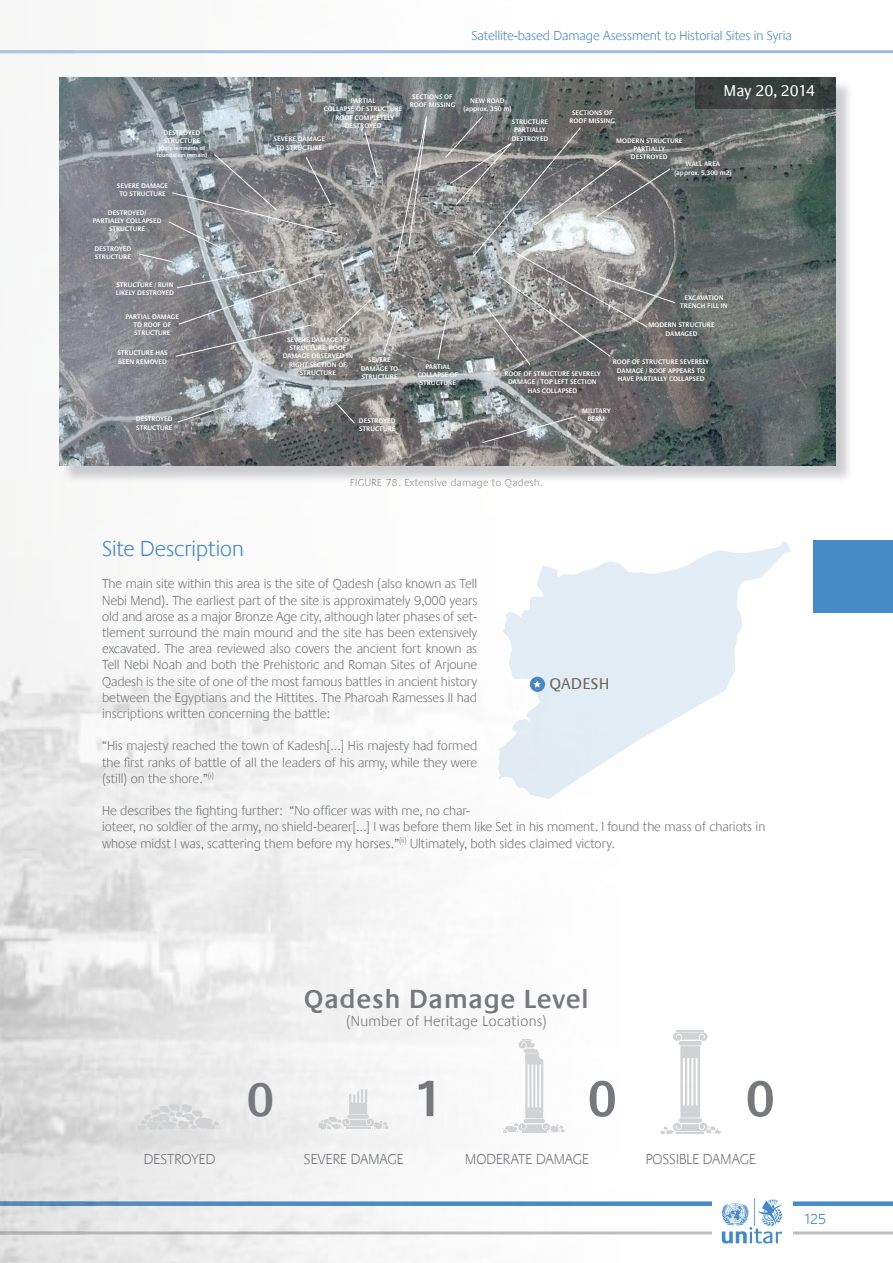
<style>
.page{position:relative;width:893px;height:1263px;background:#fff}
.page>*{position:absolute;margin:0;border:0;box-sizing:border-box;transform-origin:0 0}
.t1{font:600 52.5px "Praxis LT";color:#76787b}
.t2{font:600 49.5px "Praxis LT";color:#76787b}
.t3{font:600 27px "Praxis LT";letter-spacing:.025em;color:#76787b}
.t4{font:300 22.5px "Praxis LT";color:#478ac8}
.t5{font:16.2px "Praxis LT";letter-spacing:-.01em;color:#fff;scale:.94 1}
.t6{font:16.05px "Praxis LT";color:#716557}
.t7{font:300 15px "Praxis LT";color:#76787b}
.t8{font:300 15px "Praxis LT";letter-spacing:.025em;color:#76787b}
.t9{font:300 15px "Praxis LT";color:#478ac8}
.t10{font:300 13.5px/16.2px "Praxis LT";color:#76787b;text-align:justify}
.t11{font:300 13.5px "Praxis LT";color:#478ac8}
.t12{font:300 10.5px "Praxis LT";letter-spacing:.05em;color:#898b8e}
.t13{font:600 6.9px/8.2px "Praxis LT";color:#fff;text-align:center}
.t14{font:600 5.7px/6.9px "Praxis LT";color:#fff;text-align:center}
</style>
<div class="page">
<hr style="left:0;top:50px;width:893px;height:3px;background:#a0bbe1">
<div style="left:0;top:1201px;width:893px;height:5px;background:#478ac8"></div>
<hr style="left:0;top:1231px;width:893px;height:3px;background:#bcbdc0">
<img style="left:742px;top:1198px;width:50px;height:46px">
<img style="left:0;top:50px;width:742px;height:1213px">
<svg style="left:498px;top:541px;width:293px;height:258px;fill:#e3edf5"></svg>
<div style="left:530px;top:677px;width:15px;height:15px;background:#4787c2;border-radius:50%"></div>
<svg style="left:533px;top:680px;width:8px;height:7px"></svg>
<svg style="left:318px;top:1089px;width:71px;height:40px"></svg>
<hr style="left:677px;top:1030px;width:27px;height:2px;background:#d1d2d4">
<svg style="left:673px;top:1032px;width:35px;height:85px"></svg>
<div style="left:678px;top:1118px;width:24px;height:5px;background:#d1d2d4;border-radius:2px"></div>
<svg style="left:660px;top:1123px;width:61px;height:12px"></svg>
<svg style="left:139px;top:1104px;width:82px;height:26px;background:#dbdcdd"></svg>
<svg style="left:502px;top:1039px;width:63px;height:94px"></svg>
<div style="left:62px;top:80px;width:792px;height:404px;background:#bcbdc0;opacity:.75"></div>
<img style="left:60px;top:77px;width:775px;height:388px">
<svg style="left:335px;top:401px;width:21px;height:23px"></svg>
<svg style="left:481px;top:415px;width:96px;height:29px;background:#898a8b"></svg>
<svg style="left:437px;top:115px;width:239px;height:251px;background:#878888"></svg>
<svg style="left:695px;top:77px;width:140px;height:32px;background:#3a413f"></svg>
<svg style="left:176px;top:404px;width:52px;height:19px"></svg>
<svg style="left:138px;top:115px;width:290px;height:242px;background:#929496"></svg>
<div style="left:814px;top:540px;width:79px;height:73px;background:#478ac8"></div>
<p class="t13" style="left:164px;top:129px;width:38px;text-align:left">DESTROYED<br>STRUCTURE</p>
<p class="t14" style="left:157px;top:145px;width:51px">(Only remnents of foundation remain)</p>
<p class="t13" style="left:117px;top:182px;width:53px">SEVERE DAMAGE<br>TO STRUCTURE</p>
<p class="t13" style="left:93px;top:208px;width:70px">DESTROYED/<br>PARTIALLY COLLAPSED<br>STRUCTURE</p>
<p class="t13" style="left:95px;top:245px;width:38px;text-align:left">DESTROYED<br>STRUCTURE</p>
<p class="t13" style="left:116px;top:280px;width:60px;text-align:left">STRUCTURE / RUIN<br>LIKELY DESTROYED</p>
<p class="t13" style="left:126px;top:313px;width:55px">PARTIAL DAMAGE<br>TO ROOF OF<br>STRUCTURE</p>
<p class="t13" style="left:117px;top:349px;width:52px;text-align:left">STRUCTURE HAS<br>BEEN REMOVED</p>
<p class="t13" style="left:136px;top:415px;width:38px;text-align:left">DESTROYED<br>STRUCTURE</p>
<p class="t11" style="left:472px;top:28px;width:322px">Satellite-based Damage Asessment to Historial Sites in Syria</p>
<p class="t13" style="left:410px;top:92px;width:47px">SECTIONS OF<br>ROOF MISSING</p>
<p class="t13" style="left:324px;top:97px;width:80px">PARTIAL<br>COLLAPSE OF STRUCTURE / ROOF COMPLETELY<br>DESTROYED</p>
<p class="t13" style="left:463px;top:97px;width:49px">NEW ROAD (approx. 350 m)</p>
<p class="t13" style="left:274px;top:135px;width:53px">SEVERE DAMAGE<br>TO STRUCTURE</p>
<p class="t13" style="left:512px;top:118px;width:38px">STRUCTURE<br>PARTIALLY<br>DESTROYED</p>
<p class="t13" style="left:569px;top:109px;width:47px">SECTIONS OF<br>ROOF MISSING</p>
<p class="t13" style="left:616px;top:136px;width:68px">MODERN STRUCTURE<br>PARTIALLY<br>DESTROYED</p>
<p class="t5" style="left:723px;top:82px;width:99px">May 20, 2014</p>
<p class="t13" style="left:674px;top:160px;width:59px">WALL AREA (approx. 5,300 m2)</p>
<p class="t13" style="left:283px;top:336px;width:72px">SEVERE DAMAGE TO<br>STRUCTURE. ROOF<br>DAMAGE OBSERVED IN<br>RIGHT SECTION OF<br>STRUCTURE</p>
<p class="t13" style="left:361px;top:356px;width:39px">SEVERE<br>DAMAGE TO<br>STRUCTURE</p>
<p class="t13" style="left:417px;top:363px;width:42px">PARTIAL<br>COLLAPSE OF<br>STRUCTURE</p>
<p class="t13" style="left:359px;top:416px;width:38px;text-align:left">DESTROYED<br>STRUCTURE</p>
<p class="t13" style="left:504px;top:370px;width:98px">ROOF OF STRUCTURE SEVERELY<br>DAMAGE / TOP LEFT SECTION<br>HAS COLLAPSED</p>
<p class="t13" style="left:680px;top:294px;width:49px">EXCAVATION<br>TRENCH FILL IN</p>
<p class="t13" style="left:648px;top:321px;width:68px">MODERN STRUCTURE<br>DAMAGED</p>
<p class="t13" style="left:613px;top:358px;width:98px">ROOF OF STRUCTURE SEVERELY<br>DAMAGE / ROOF APPEARS TO<br>HAVE PARTIALLY COLLAPSED</p>
<p class="t13" style="left:582px;top:407px;width:30px">MILITARY<br>BERM</p>
<p class="t12" style="left:350px;top:477px;width:194px">FIGURE 78. Extensive damage to Qadesh.</p>
<h3 class="t4" style="left:102px;top:536px;width:143px">Site Description</h3>
<p class="t10" style="left:102px;top:576px;width:377px">The main site within this area is the site of Qadesh (also known as Tell Nebi Mend). The earliest part of the site is approximately 9,000 years old and arose as a major Bronze Age city, although later phases of set&shy;tlement surround the main mound and the site has been extensively excavated. The area reviewed also covers the ancient fort known as Tell Nebi Noah and both the Prehistoric and Roman Sites of Arjoune Qadesh is the site of one of the most famous battles in ancient history between the Egyptians and the Hittites. The Pharoah Ramesses II had inscriptions written concerning the battle:</p>
<p class="t10" style="left:102px;top:738px;width:377px">“His majesty reached the town of Kadesh[...] His majesty had formed the first ranks of battle of all the leaders of his army, while they were (still) on the shore.”<sup>(i)</sup></p>
<p class="t10" style="left:102px;top:803px;width:665px;text-align:left">He describes the fighting further: “No officer was with me, no char-<br>ioteer, no soldier of the army, no shield-bearer[…] I was before them like Set in his moment. I found the mass of chariots in whose midst I was, scattering them before my horses.”<sup>(ii)</sup> Ultimately, both sides claimed victory.</p>
<p class="t6" style="left:549px;top:675px;width:62px">QADESH</p>
<h3 class="t3" style="left:304px;top:984px;width:287px">Qadesh Damage Level</h3>
<p class="t8" style="left:346px;top:1013px;width:202px">(Number of Heritage Locations)</p>
<h2 class="t2" style="left:246px;top:1072px;width:30px">0</h2>
<h1 class="t1" style="left:414px;top:1069px;width:31px">1</h1>
<h1 class="t1" style="left:587px;top:1069px;width:31px">0</h1>
<h1 class="t1" style="left:745px;top:1069px;width:31px">0</h1>
<p class="t7" style="left:144px;top:1151px;width:73px">DESTROYED</p>
<p class="t7" style="left:304px;top:1151px;width:101px">SEVERE DAMAGE</p>
<p class="t7" style="left:465px;top:1151px;width:125px">MODERATE DAMAGE</p>
<p class="t7" style="left:646px;top:1151px;width:112px">POSSIBLE DAMAGE</p>
<p class="t9" style="left:803px;top:1211px;width:24px">125</p>
</div>
